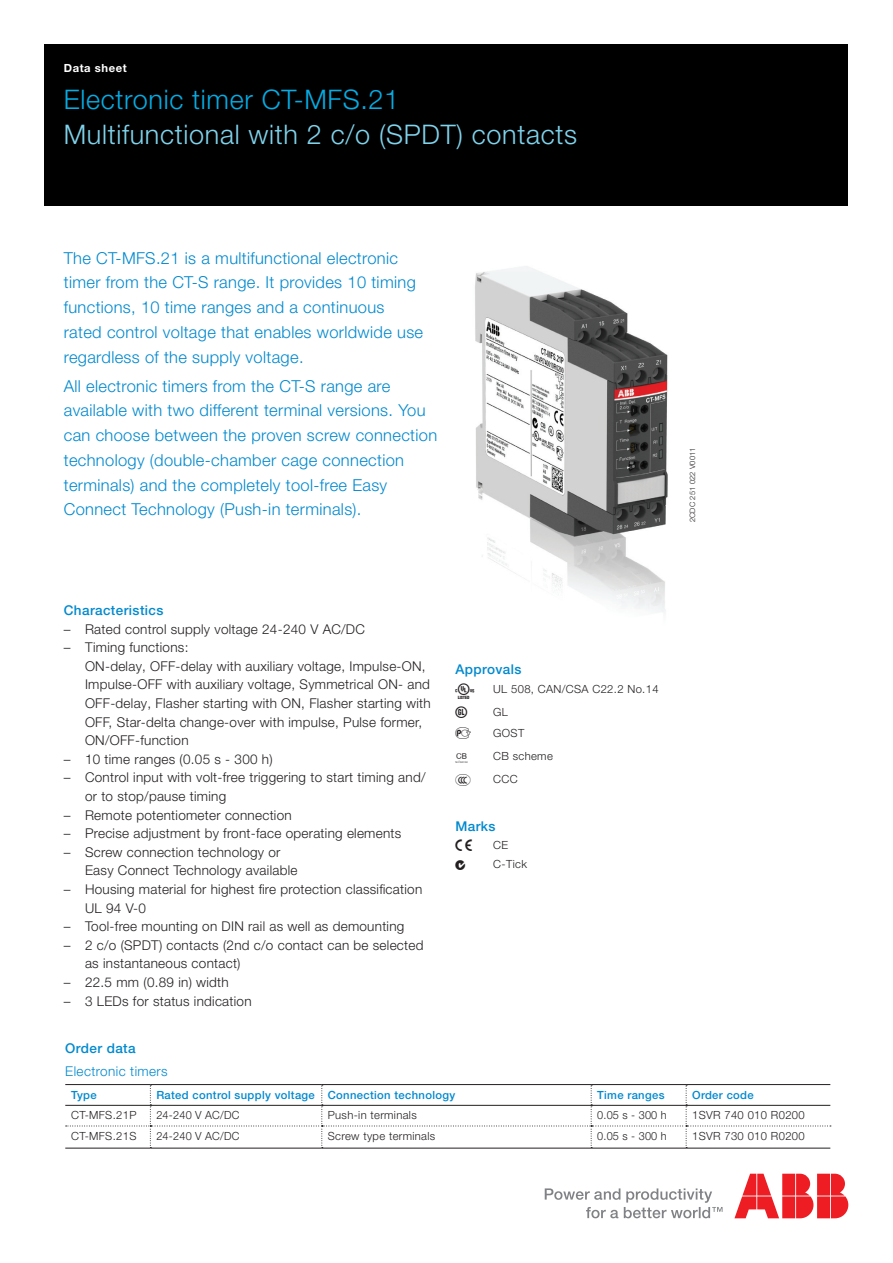
<style>
.page{position:relative;width:893px;height:1263px;background:#fff}
.page>*{position:absolute;margin:0;border:0;box-sizing:border-box;transform-origin:0 0}
.t1{font:300 27px "Helvetica Neue LT Pro";letter-spacing:.025em;color:#7fd3ec}
.t2{font:300 27px "Helvetica Neue LT Pro";letter-spacing:.025em;color:#03ade5}
.t3{font:300 16.5px/24.8px "Helvetica Neue LT Pro";letter-spacing:.02em;color:#0089cf}
.t4{font:300 13.5px/18.6px "Helvetica Neue LT Pro";letter-spacing:.02em;color:#231f20}
.t5{font:500 13.5px "Helvetica Neue LT Pro";letter-spacing:.03em;color:#0089cf}
.t6{font:300 13.5px "Helvetica Neue LT Pro";letter-spacing:.03em;color:#0089cf}
.t7{font:13.5px "Approvals 1";color:#231f20}
.t8{font:300 11.25px "Helvetica Neue LT Pro";letter-spacing:.03em;color:#231f20}
.t9{font:500 11.25px "Helvetica Neue LT Pro";letter-spacing:.03em;color:#0089cf}
.t10{font:700 11.25px "Helvetica Neue LT Pro";letter-spacing:.05em;color:#fff}
.t11{font:11.25px "Approvals 1";color:#231f20}
.t12{font:300 7.5px "Helvetica Neue LT Pro";letter-spacing:.02em;color:#231f20}
</style>
<div class="page">
<div style="left:45px;top:45px;width:803px;height:161px;background:#000"></div>
<svg style="left:545px;top:1188px;width:177px;height:30px"></svg>
<svg style="left:734px;top:1174px;width:114px;height:44px"></svg>
<hr style="left:65px;top:1105px;width:85px;height:1px;background:#231f20">
<svg style="left:66px;top:1085px;width:765px;height:63px"></svg>
<hr style="left:65px;top:1084px;width:85px;height:1px;background:#231f20">
<hr style="left:150px;top:1084px;width:172px;height:1px;background:#231f20">
<hr style="left:322px;top:1084px;width:269px;height:1px;background:#231f20">
<hr style="left:591px;top:1084px;width:95px;height:1px;background:#231f20">
<hr style="left:686px;top:1084px;width:144px;height:1px;background:#231f20">
<hr style="left:65px;top:1148px;width:85px;height:1px;background:#231f20">
<hr style="left:150px;top:1148px;width:172px;height:1px;background:#231f20">
<hr style="left:322px;top:1148px;width:269px;height:1px;background:#231f20">
<hr style="left:591px;top:1148px;width:95px;height:1px;background:#231f20">
<hr style="left:686px;top:1148px;width:144px;height:1px;background:#231f20">
<img style="left:475px;top:266px;width:193px;height:347px">
<p class="t10" style="left:64px;top:61px;width:64px">Data sheet</p>
<h1 class="t2" style="left:64px;top:82px;width:337px">Electronic timer CT-MFS.21</h1>
<h1 class="t1" style="left:64px;top:118px;width:515px">Multifunctional with 2 c/o (SPDT) contacts</h1>
<p class="t3" style="left:64px;top:245px;width:361px">The CT-MFS.21 is a multifunctional electronic timer from the CT-S range. It provides 10 timing functions, 10 time ranges and a continuous rated control voltage that enables worldwide use regardless of the supply voltage.</p>
<p class="t3" style="left:64px;top:373px;width:375px">All electronic timers from the CT-S range are available with two different terminal versions. You can choose between the proven screw connection technology (double-chamber cage connection terminals) and the completely tool-free Easy Connect Technology (Push-in terminals).</p>
<p class="t12" style="left:688px;top:522px;width:76px;rotate:-90deg">2CDC 251 022 V0011</p>
<p class="t5" style="left:64px;top:602px;width:101px">Characteristics</p>
<p class="t4" style="left:64px;top:619px;width:303px">– Rated control supply voltage 24‑240 V AC/DC</p>
<p class="t4" style="left:85px;top:638px;width:347px;text-indent:-21px">– Timing functions:<br>ON‑delay, OFF‑delay with auxiliary voltage, Impulse‑ON, Impulse‑OFF with auxiliary voltage, Symmetrical ON‑ and OFF‑delay, Flasher starting with ON, Flasher starting with OFF, Star‑delta change‑over with impulse, Pulse former, ON/OFF‑function</p>
<p class="t4" style="left:64px;top:749px;width:210px">– 10 time ranges (0.05 s ‑ 300 h)</p>
<p class="t4" style="left:85px;top:768px;width:342px;text-indent:-21px">– Control input with volt‑free triggering to start timing and/ or to stop/pause timing</p>
<p class="t4" style="left:64px;top:805px;width:229px">– Remote potentiometer connection</p>
<p class="t4" style="left:64px;top:824px;width:339px">– Precise adjustment by front-face operating elements</p>
<p class="t4" style="left:85px;top:842px;width:214px;text-indent:-21px">– Screw connection technology or<br>Easy Connect Technology available</p>
<p class="t4" style="left:85px;top:879px;width:339px;text-indent:-21px">– Housing material for highest fire protection classification<br>UL 94 V-0</p>
<p class="t4" style="left:64px;top:917px;width:342px">– Tool-free mounting on DIN rail as well as demounting</p>
<p class="t4" style="left:85px;top:935px;width:340px;text-indent:-21px">– 2 c/o (SPDT) contacts (2nd c/o contact can be selected as instantaneous contact)</p>
<p class="t4" style="left:64px;top:973px;width:166px">– 22.5 mm (0.89 in) width</p>
<p class="t4" style="left:64px;top:991px;width:189px">– 3 LEDs for status indication</p>
<p class="t5" style="left:65px;top:1040px;width:72px">Order data</p>
<p class="t6" style="left:65px;top:1063px;width:104px">Electronic timers</p>
<p class="t9" style="left:71px;top:1088px;width:27px">Type</p>
<p class="t9" style="left:156px;top:1088px;width:300px">Rated control supply voltage Connection technology</p>
<p class="t9" style="left:597px;top:1088px;width:69px">Time ranges</p>
<p class="t9" style="left:692px;top:1088px;width:63px">Order code</p>
<p class="t8" style="left:71px;top:1108px;width:67px">CT-MFS.21P</p>
<p class="t8" style="left:156px;top:1108px;width:85px">24‑240 V AC/DC</p>
<p class="t8" style="left:328px;top:1108px;width:90px">Push-in terminals</p>
<p class="t8" style="left:597px;top:1108px;width:71px">0.05 s ‑ 300 h</p>
<p class="t8" style="left:692px;top:1108px;width:114px">1SVR 740 010 R0200</p>
<p class="t8" style="left:71px;top:1129px;width:67px">CT-MFS.21S</p>
<p class="t8" style="left:156px;top:1129px;width:85px">24‑240 V AC/DC</p>
<p class="t8" style="left:328px;top:1129px;width:109px">Screw type terminals</p>
<p class="t8" style="left:597px;top:1129px;width:71px">0.05 s ‑ 300 h</p>
<p class="t8" style="left:692px;top:1129px;width:114px">1SVR 730 010 R0200</p>
<p class="t5" style="left:455px;top:662px;width:68px">Approvals</p>
<p class="t7" style="left:455px;top:683px;width:20px">A</p>
<p class="t8" style="left:493px;top:682px;width:167px">UL 508, CAN/CSA C22.2 No.14</p>
<p class="t7" style="left:455px;top:706px;width:13px">C</p>
<p class="t8" style="left:493px;top:705px;width:16px">GL</p>
<p class="t7" style="left:455px;top:727px;width:17px">D</p>
<p class="t8" style="left:493px;top:726px;width:33px">GOST</p>
<p class="t7" style="left:455px;top:751px;width:14px">K</p>
<p class="t8" style="left:493px;top:749px;width:61px">CB scheme</p>
<p class="t7" style="left:455px;top:774px;width:17px">E</p>
<p class="t8" style="left:493px;top:772px;width:26px">CCC</p>
<p class="t5" style="left:455px;top:818px;width:42px">Marks</p>
<p class="t7" style="left:455px;top:839px;width:18px">a</p>
<p class="t8" style="left:493px;top:838px;width:16px">CE</p>
<p class="t11" style="left:455px;top:859px;width:11px">b</p>
<p class="t8" style="left:493px;top:857px;width:35px">C-Tick</p>
</div>
